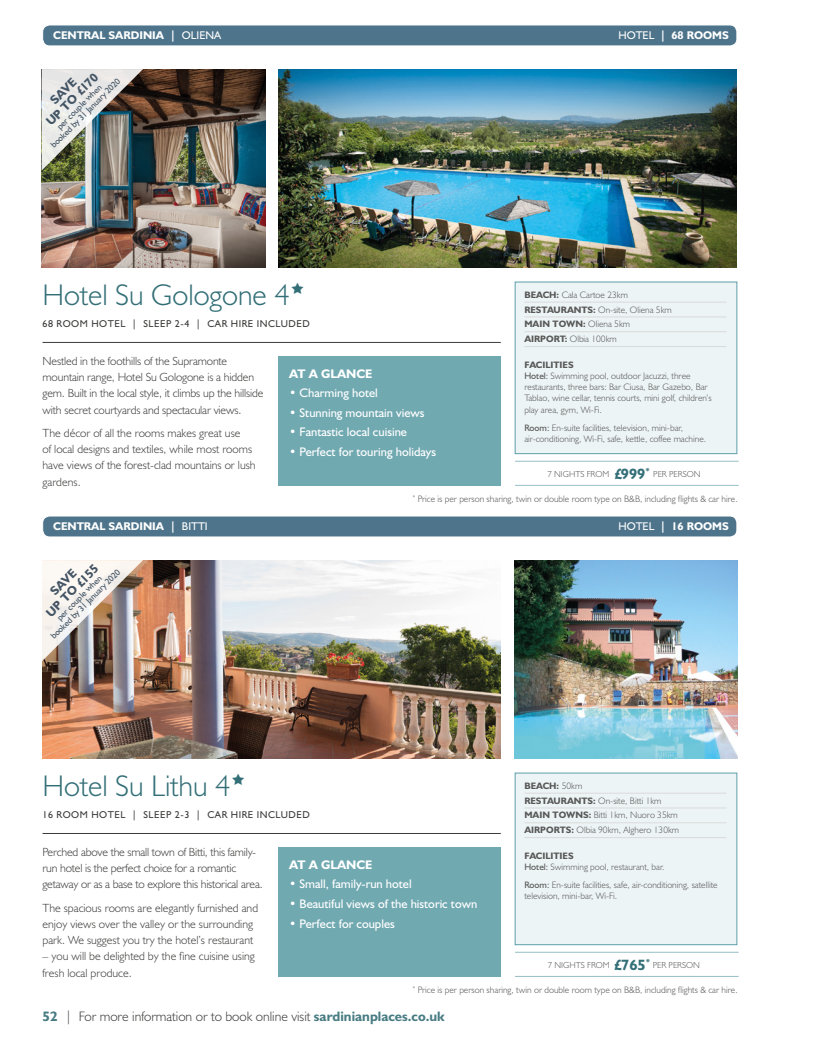
<style>
.page{position:relative;width:815px;height:1053px;background:#fff}
.page>*{position:absolute;margin:0;border:0;box-sizing:border-box;transform-origin:0 0}
.t1{font:300 30px "Humanist 521 BT";color:#336f77}
.t2{font:300 13.75px "Humanist 521 BT";color:#3c3c3b}
.t3{font:12.5px "Humanist 521 BT";color:#fff}
.t4{font:700 12.5px/12.5px "Humanist 521 BT";color:#435464;text-align:center}
.t5{font:700 12.5px "Humanist 521 BT";color:#fff}
.t6{font:300 11.88px/16.2px "Humanist 521 BT";color:#3c3c3b}
.t7{font:700 11.25px "Humanist 521 BT";color:#fff}
.t8{font:10px "Humanist 521 BT";letter-spacing:.05em;color:#3c3c3b}
.t9{font:300 9.38px/11.2px "Humanist 521 BT";color:#575756}
.t10{font:8.75px/8.8px "Humanist 521 BT";color:#435464;text-align:center}
.t11{font:300 8.75px "Humanist 521 BT";color:#575756}
.s1{font-weight:400}
.s2{font-weight:700}
.s3{font-weight:700;font-size:15px;color:#336f77}
.s4{font-weight:700;color:#487c83}
</style>
<div class="page">
<hr style="left:43px;top:833px;width:458px;height:1px;background:#3c3c3b">
<div style="left:278px;top:846px;width:223px;height:130px;background:#71a9b1"></div>
<div style="left:515px;top:772px;width:222px;height:172px;background:#edf4f6;border:1px solid #5d9fa8"></div>
<hr style="left:43px;top:342px;width:458px;height:1px;background:#3c3c3b">
<div style="left:278px;top:356px;width:223px;height:129px;background:#71a9b1"></div>
<div style="left:515px;top:282px;width:222px;height:172px;background:#edf4f6;border:1px solid #5d9fa8"></div>
<hr style="left:515px;top:485px;width:224px;height:1px;background:#95bec5">
<hr style="left:515px;top:976px;width:224px;height:1px;background:#95bec5">
<hr style="left:515px;top:461px;width:224px;height:1px;background:#95bec5">
<hr style="left:515px;top:951px;width:224px;height:1px;background:#95bec5">
<img style="left:43px;top:560px;width:458px;height:198px">
<img style="left:515px;top:560px;width:223px;height:198px">
<img style="left:278px;top:69px;width:459px;height:199px">
<img style="left:42px;top:69px;width:223px;height:199px">
<hr style="left:524px;top:793px;width:202px;height:1px;background:#dadada">
<hr style="left:524px;top:807px;width:202px;height:1px;background:#dadada">
<hr style="left:524px;top:822px;width:202px;height:1px;background:#dadada">
<hr style="left:524px;top:837px;width:202px;height:1px;background:#dadada">
<div style="left:43px;top:516px;width:694px;height:21px;background:#4e748b;border-radius:7px"></div>
<div style="left:43px;top:516px;width:694px;height:21px;border:1px solid #fff;border-radius:7px"></div>
<hr style="left:524px;top:302px;width:202px;height:1px;background:#dadada">
<hr style="left:524px;top:317px;width:202px;height:1px;background:#dadada">
<hr style="left:524px;top:331px;width:202px;height:1px;background:#dadada">
<hr style="left:524px;top:346px;width:202px;height:1px;background:#dadada">
<div style="left:43px;top:25px;width:694px;height:21px;background:#4e748b;border-radius:7px"></div>
<div style="left:43px;top:25px;width:694px;height:21px;border:1px solid #fff;border-radius:7px"></div>
<img style="left:42px;top:69px;width:101px;height:102px">
<img style="left:42px;top:560px;width:101px;height:101px">
<p class="t7" style="left:53px;top:28px;width:170px">CENTRAL SARDINIA | <span class="s1">OLIENA</span></p>
<p class="t7" style="left:618px;top:28px;width:112px"><span class="s1">HOTEL</span> | 68 ROOMS</p>
<h3 class="t4" style="left:35px;top:110px;width:69px;rotate:-45deg">SAVE<br>UP TO £170</h3>
<p class="t10" style="left:43px;top:137px;width:96px;rotate:-45deg">per couple when<br>booked by 31 January 2020</p>
<h1 class="t1" style="left:43px;top:276px;width:249px">Hotel Su Gologone 4</h1>
<p class="t8" style="left:43px;top:317px;width:269px">68 ROOM HOTEL | SLEEP 2-4 | CAR HIRE INCLUDED</p>
<p class="t6" style="left:43px;top:352px;width:222px">Nestled in the foothills of the Supramonte mountain range, Hotel Su Gologone is a hidden gem. Built in the local style, it climbs up the hillside with secret courtyards and spectacular views.</p>
<p class="t6" style="left:43px;top:424px;width:215px">The décor of all the rooms makes great use<br>of local designs and textiles, while most rooms have views of the forest-clad mountains or lush gardens.</p>
<h3 class="t5" style="left:289px;top:365px;width:85px">AT A GLANCE</h3>
<h3 class="t3" style="left:289px;top:385px;width:90px">• Charming hotel</h3>
<h3 class="t3" style="left:289px;top:405px;width:137px">• Stunning mountain views</h3>
<h3 class="t3" style="left:289px;top:424px;width:119px">• Fantastic local cuisine</h3>
<h3 class="t3" style="left:289px;top:444px;width:149px">• Perfect for touring holidays</h3>
<p class="t9" style="left:524px;top:287px;width:149px;line-height:14.8px"><span class="s2">BEACH:</span> Cala Cartoe 23km<br><span class="s2">RESTAURANTS:</span> On-site, Oliena 5km<br><span class="s2">MAIN TOWN:</span> Oliena 5km<br><span class="s2">AIRPORT:</span> Olbia 100km</p>
<p class="t9" style="left:524px;top:358px;width:189px"><span class="s2">FACILITIES<br></span><span class="s1">Hotel:</span> Swimming pool, outdoor Jacuzzi, three restaurants, three bars: Bar Ciusa, Bar Gazebo, Bar Tablao, wine cellar, tennis courts, mini golf, children’s play area, gym, Wi-Fi.</p>
<p class="t9" style="left:524px;top:422px;width:183px"><span class="s1">Room:</span> En-suite facilities, television, mini-bar, air-conditioning, Wi-Fi, safe, kettle, coffee machine.</p>
<p class="t11" style="left:547px;top:468px;width:154px">7 NIGHTS FROM <span class="s3">£999</span><sup>*</sup> PER PERSON</p>
<p class="t9" style="left:413px;top:492px;width:326px"><sup>*</sup> Price is per person sharing, twin or double room type on B&amp;B, including flights &amp; car hire.</p>
<p class="t7" style="left:53px;top:519px;width:156px">CENTRAL SARDINIA | <span class="s1">BITTI</span></p>
<p class="t7" style="left:618px;top:519px;width:112px"><span class="s1">HOTEL</span> | 16 ROOMS</p>
<h3 class="t4" style="left:35px;top:601px;width:70px;rotate:-45deg">SAVE<br>UP TO £155</h3>
<p class="t10" style="left:43px;top:627px;width:96px;rotate:-45deg">per couple when<br>booked by 31 January 2020</p>
<h1 class="t1" style="left:43px;top:767px;width:189px">Hotel Su Lithu 4</h1>
<p class="t8" style="left:43px;top:808px;width:269px">16 ROOM HOTEL | SLEEP 2-3 | CAR HIRE INCLUDED</p>
<p class="t6" style="left:43px;top:843px;width:222px">Perched above the small town of Bitti, this family&shy;run hotel is the perfect choice for a romantic getaway or as a base to explore this historical area.</p>
<p class="t6" style="left:43px;top:899px;width:217px">The spacious rooms are elegantly furnished and enjoy views over the valley or the surrounding park. We suggest you try the hotel’s restaurant</p>
<p class="t6" style="left:43px;top:948px;width:214px">– you will be delighted by the fine cuisine using fresh local produce.</p>
<h3 class="t5" style="left:289px;top:856px;width:85px">AT A GLANCE</h3>
<h3 class="t3" style="left:289px;top:876px;width:124px">• Small, family-run hotel</h3>
<h3 class="t3" style="left:289px;top:895px;width:190px">• Beautiful views of the historic town</h3>
<h3 class="t3" style="left:289px;top:915px;width:107px">• Perfect for couples</h3>
<p class="t9" style="left:524px;top:778px;width:156px;line-height:14.8px"><span class="s2">BEACH:</span> 50km<br><span class="s2">RESTAURANTS:</span> On-site, Bitti 1km<br><span class="s2">MAIN TOWNS:</span> Bitti 1km, Nuoro 35km<br><span class="s2">AIRPORTS:</span> Olbia 90km, Alghero 130km</p>
<p class="t9" style="left:524px;top:849px;width:142px"><span class="s2">FACILITIES<br></span><span class="s1">Hotel:</span> Swimming pool, restaurant, bar.</p>
<p class="t9" style="left:524px;top:879px;width:195px"><span class="s1">Room:</span> En-suite facilities, safe, air-conditioning, satellite television, mini-bar, Wi-Fi.</p>
<p class="t11" style="left:548px;top:959px;width:154px">7 NIGHTS FROM <span class="s3">£765</span><sup>*</sup> PER PERSON</p>
<p class="t9" style="left:413px;top:983px;width:326px"><sup>*</sup> Price is per person sharing, twin or double room type on B&amp;B, including flights &amp; car hire.</p>
<h2 class="t2" style="left:43px;top:1007px;width:404px"><span class="s4">52</span> | For more information or to book online visit <span class="s4">sardinianplaces.co.uk</span></h2>
</div>
